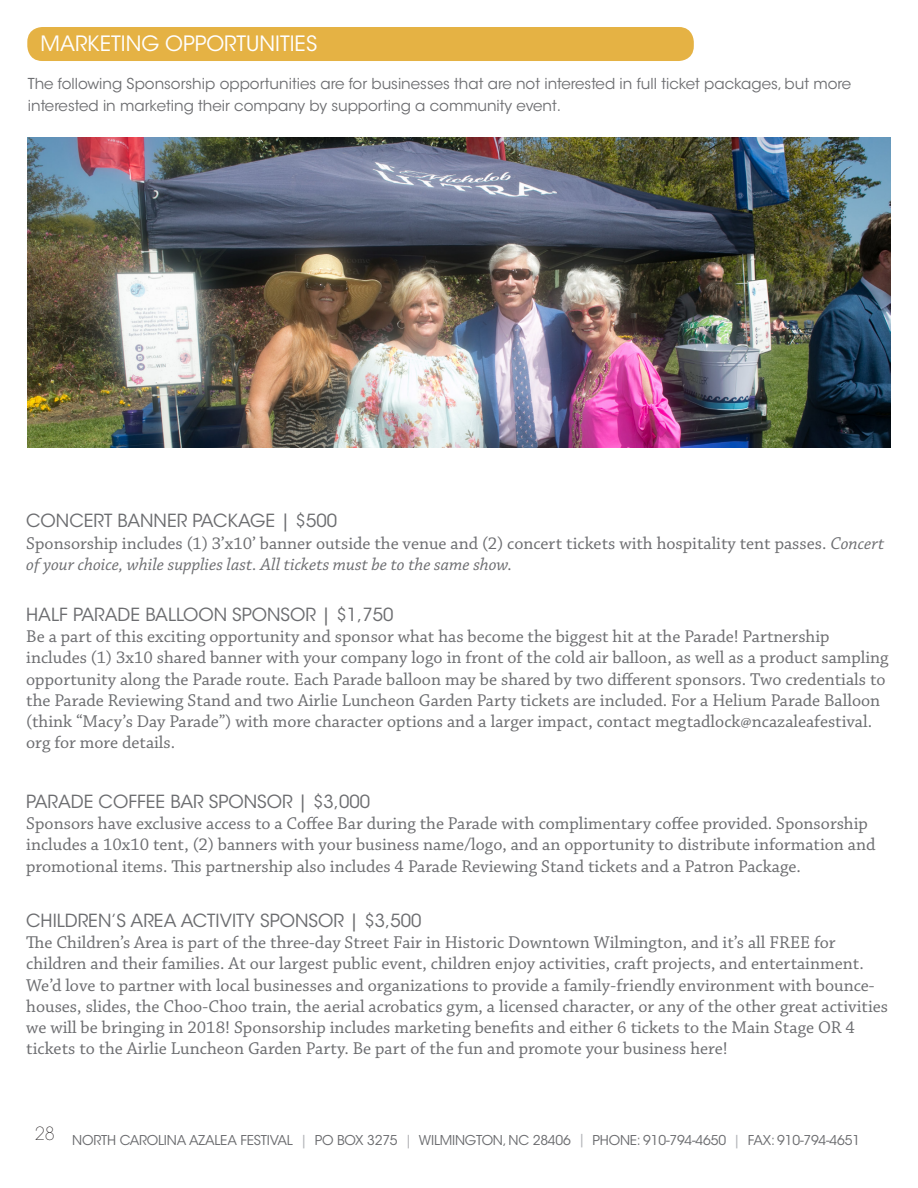
<style>
.page{position:relative;width:918px;height:1188px;background:#fff}
.page>*{position:absolute;margin:0;border:0;box-sizing:border-box;transform-origin:0 0}
.t1{font:21px "ITC Avant Garde Std";color:#fff}
.Normal_text{font:18px/21.3px "Chaparral Pro";color:#6c6d70}
.Normal_text-2{font:18px "ITC Avant Garde Std";color:#6c6d70}
.Normal_text-3{font:15px/21.3px "ITC Avant Garde Std";color:#6c6d70}
.t2{font:13.5px "ITC Avant Garde Std";letter-spacing:-.015em;color:#6c6d70}
.s1{font-style:italic}
.s2{color:#b2b3b7}
</style>
<div class="page">
<div style="left:27px;top:27px;width:667px;height:34px;background:#e5b244;border-radius:15px"></div>
<img style="left:27px;top:138px;width:864px;height:310px">
<p class="t1" style="left:41px;top:30px;width:278px">MARKETING OPPORTUNITIES</p>
<p class="Normal_text-3" style="left:28px;top:73px;width:825px">The following Sponsorship opportunities are for businesses that are not interested in full ticket packages, but more interested in marketing their company by supporting a community event.</p>
<p class="Normal_text-2" style="left:26px;top:510px;width:312px">CONCERT BANNER PACKAGE | $500</p>
<p class="Normal_text" style="left:26px;top:533px;width:860px">Sponsorship includes (1) 3’x10’ banner outside the venue and (2) concert tickets with hospitality tent passes. <span class="s1">Concert of your choice, while supplies last. All tickets must be to the same show.</span></p>
<p class="Normal_text-2" style="left:26px;top:603px;width:369px">HALF PARADE BALLOON SPONSOR | $1,750</p>
<p class="Normal_text" style="left:26px;top:626px;width:864px">Be a part of this exciting opportunity and sponsor what has become the biggest hit at the Parade! Partnership includes (1) 3x10 shared banner with your company logo in front of the cold air balloon, as well as a product sampling opportunity along the Parade route. Each Parade balloon may be shared by two different sponsors. Two credentials to the Parade Reviewing Stand and two Airlie Luncheon Garden Party tickets are included. For a Helium Parade Balloon (think “Macy’s Day Parade”) with more character options and a larger impact, contact megtadlock@ncazaleafestival. org for more details.</p>
<p class="Normal_text-2" style="left:26px;top:790px;width:345px">PARADE COFFEE BAR SPONSOR | $3,000</p>
<p class="Normal_text" style="left:26px;top:814px;width:851px">Sponsors have exclusive access to a Coffee Bar during the Parade with complimentary coffee provided. Sponsorship includes a 10x10 tent, (2) banners with your business name/logo, and an opportunity to distribute information and promotional items. This partnership also includes 4 Parade Reviewing Stand tickets and a Patron Package.</p>
<p class="Normal_text-2" style="left:26px;top:910px;width:397px">CHILDREN’S AREA ACTIVITY SPONSOR | $3,500</p>
<p class="Normal_text" style="left:26px;top:933px;width:863px">The Children’s Area is part of the three-day Street Fair in Historic Downtown Wilmington, and it’s all FREE for children and their families. At our largest public event, children enjoy activities, craft projects, and entertainment.<br>We’d love to partner with local businesses and organizations to provide a family-friendly environment with bounce&shy;houses, slides, the Choo-Choo train, the aerial acrobatics gym, a licensed character, or any of the other great activities we will be bringing in 2018! Sponsorship includes marketing benefits and either 6 tickets to the Main Stage OR 4 tickets to the Airlie Luncheon Garden Party. Be part of the fun and promote your business here!</p>
<p class="t2" style="left:35px;top:1132px;width:827px"><sup>28</sup> NORTH CAROLINA AZALEA FESTIVAL <span class="s2">|</span> PO BOX 3275 <span class="s2">|</span> WILMINGTON, NC 28406 <span class="s2">|</span> PHONE: 910-794-4650 <span class="s2">|</span> FAX: 910-794-4651</p>
</div>
